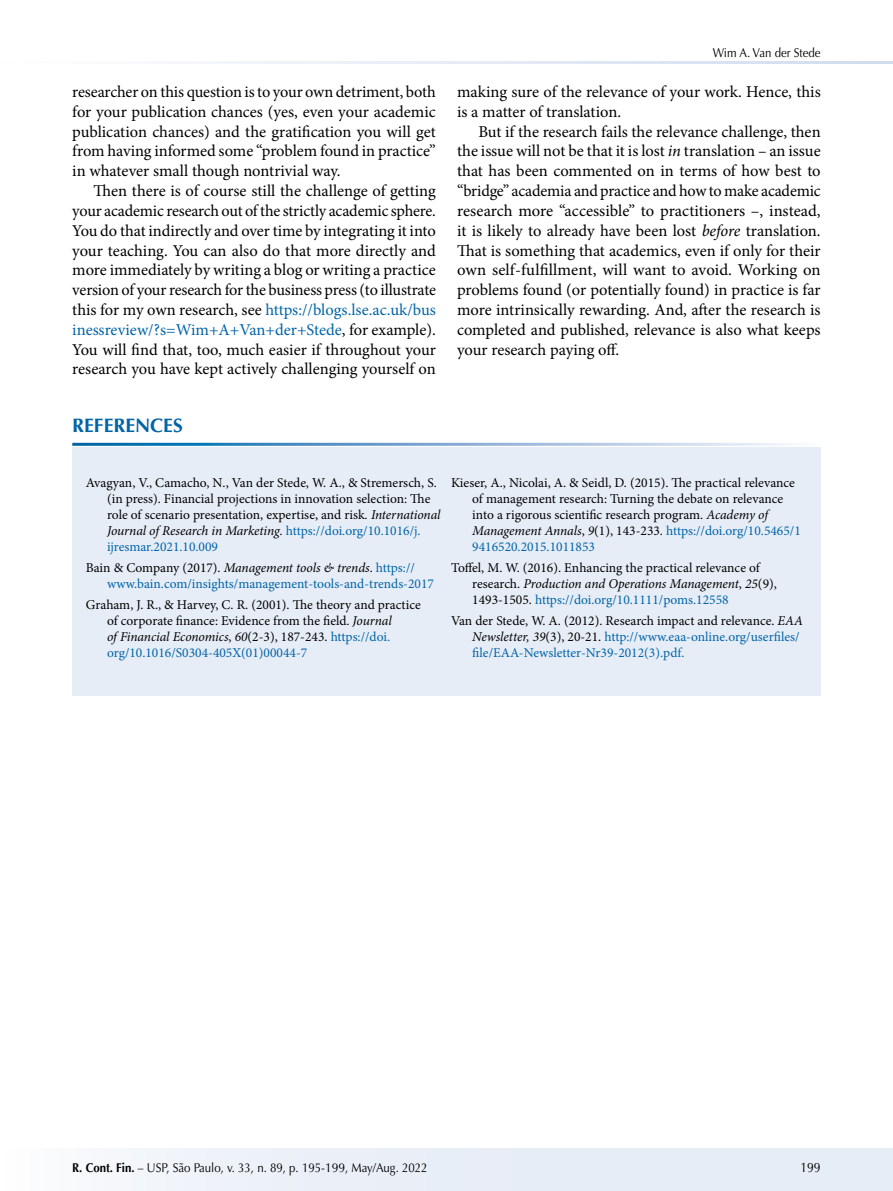
<style>
.page{position:relative;width:893px;height:1191px;background:#fff}
.page>*{position:absolute;margin:0;border:0;box-sizing:border-box;transform-origin:0 0}
.t1{font:700 19.5px "Optima LT Std";color:#0064a7}
.t2{font:16.5px/19.8px "Minion Pro";letter-spacing:-.005em;color:#000;text-align:justify}
.t3{font:13.5px/16.2px "Minion Pro";color:#000}
.t4{font:13.5px/16.2px "Minion Pro";color:#0064a7}
.t5{font:13.5px "Optima LT Std";color:#000;scale:.9 1}
.t6{font:12.75px "Optima LT Std";color:#000;scale:.9 1}
.s1{color:#0064a7}
.s2{font-style:italic}
.s3{color:#000}
.s4{font-style:italic;color:#000}
.s5{font-weight:700}
.s6{font-style:inherit}
</style>
<div class="page">
<div style="left:0;top:1148px;width:893px;height:43px;background:#e7edf7"></div>
<hr style="left:0;top:61px;width:893px;height:3px;background:#cfdbee">
<div style="left:72px;top:446px;width:749px;height:249px;background:#e7edf7"></div>
<p class="t2" style="left:72px;top:82px;width:365px">researcher on this question is to your own detriment, both for your publication chances (yes, even your academic publication chances) and the gratification you will get from having informed some “problem found in practice” in whatever small though nontrivial way.</p>
<p class="t2" style="left:72px;top:181px;width:365px;text-indent:21px">Then there is of course still the challenge of getting your academic research out of the strictly academic sphere.<br>You do that indirectly and over time by integrating it into your teaching. You can also do that more directly and more immediately by writing a blog or writing a practice version of your research for the business press (to illustrate this for my own research, see <span class="s1">https://blogs.lse.ac.uk/bus inessreview/?s=Wim+A+Van+der+Stede</span>, for example).<br>You will find that, too, much easier if throughout your research you have kept actively challenging yourself on</p>
<p class="t1" style="left:72px;top:414px;width:112px">REFERENCES</p>
<p class="t6" style="left:713px;top:45px;width:122px">Wim A. Van der Stede</p>
<p class="t2" style="left:457px;top:82px;width:365px">making sure of the relevance of your work. Hence, this is a matter of translation.</p>
<p class="t2" style="left:457px;top:122px;width:365px;text-indent:21px">But if the research fails the relevance challenge, then the issue will not be that it is lost <span class="s2">in</span> translation – an issue that has been commented on in terms of how best to “bridge” academia and practice and how to make academic research more “accessible” to practitioners –, instead, it is likely to already have been lost <span class="s2">before</span> translation.<br>That is something that academics, even if only for their own self-fulfillment, will want to avoid. Working on problems found (or potentially found) in practice is far more intrinsically rewarding. And, after the research is completed and published, relevance is also what keeps your research paying off.</p>
<p class="t3" style="left:107px;top:474px;width:335px;text-indent:-21px">Avagyan, V., Camacho, N., Van der Stede, W. A., &amp; Stremersch, S. (in press). Financial projections in innovation selection: The role of scenario presentation, expertise, and risk<span class="s2">. International Journal of Research in Marketing.</span> <span class="s1">https://doi.org/10.1016/j. ijresmar.2021.10.009</span></p>
<p class="t4" style="left:107px;top:559px;width:328px;text-indent:-21px"><span class="s3">Bain &amp; Company (2017).</span> <span class="s4">Management tools &amp; trends</span><span class="s3">.</span> https:// www.bain.com/insights/management-tools-and-trends-2017</p>
<p class="t3" style="left:107px;top:596px;width:315px;text-indent:-21px">Graham, J. R., &amp; Harvey, C. R. (2001). The theory and practice of corporate finance: Evidence from the field. <span class="s2">Journal<br>of Financial Economics</span>, <span class="s2">60</span>(2-3), 187-243. <span class="s1">https://doi. org/10.1016/S0304-405X(01)00044-7</span></p>
<p class="t3" style="left:472px;top:474px;width:330px;text-indent:-21px">Kieser, A., Nicolai, A. &amp; Seidl, D. (2015). The practical relevance of management research: Turning the debate on relevance into a rigorous scientific research program. <span class="s2">Academy of Management Annals</span>, <span class="s2">9</span>(1), 143-233. <span class="s1">https://doi.org/10.5465/1<br>9416520.2015.1011853</span></p>
<p class="t3" style="left:472px;top:559px;width:306px;text-indent:-21px">Toffel, M. W. (2016). Enhancing the practical relevance of research. <span class="s2">Production and Operations Management</span>, <span class="s2">25</span>(9),<br>1493-1505. <span class="s1">https://doi.org/10.1111/poms.12558</span></p>
<p class="t4" style="left:472px;top:612px;width:332px;text-indent:-21px"><span class="s3">Van der Stede, W. A. (2012). Research impact and relevance.</span> <span class="s4">EAA<br>Newsletter, 39</span><span class="s3">(3), 20-21.</span> http://www.eaa-online.org/userfiles/ file/EAA-Newsletter-Nr39-2012(3).pdf.</p>
<p class="t6" style="left:72px;top:1160px;width:396px"><span class="s5">R. Cont. Fin.</span> – USP, São Paulo, v. 33, n. 89, p. 195-<span class="s6">199</span>, May/Aug. 2022</p>
<p class="t5" style="left:800px;top:1160px;width:24px">199</p>
</div>
